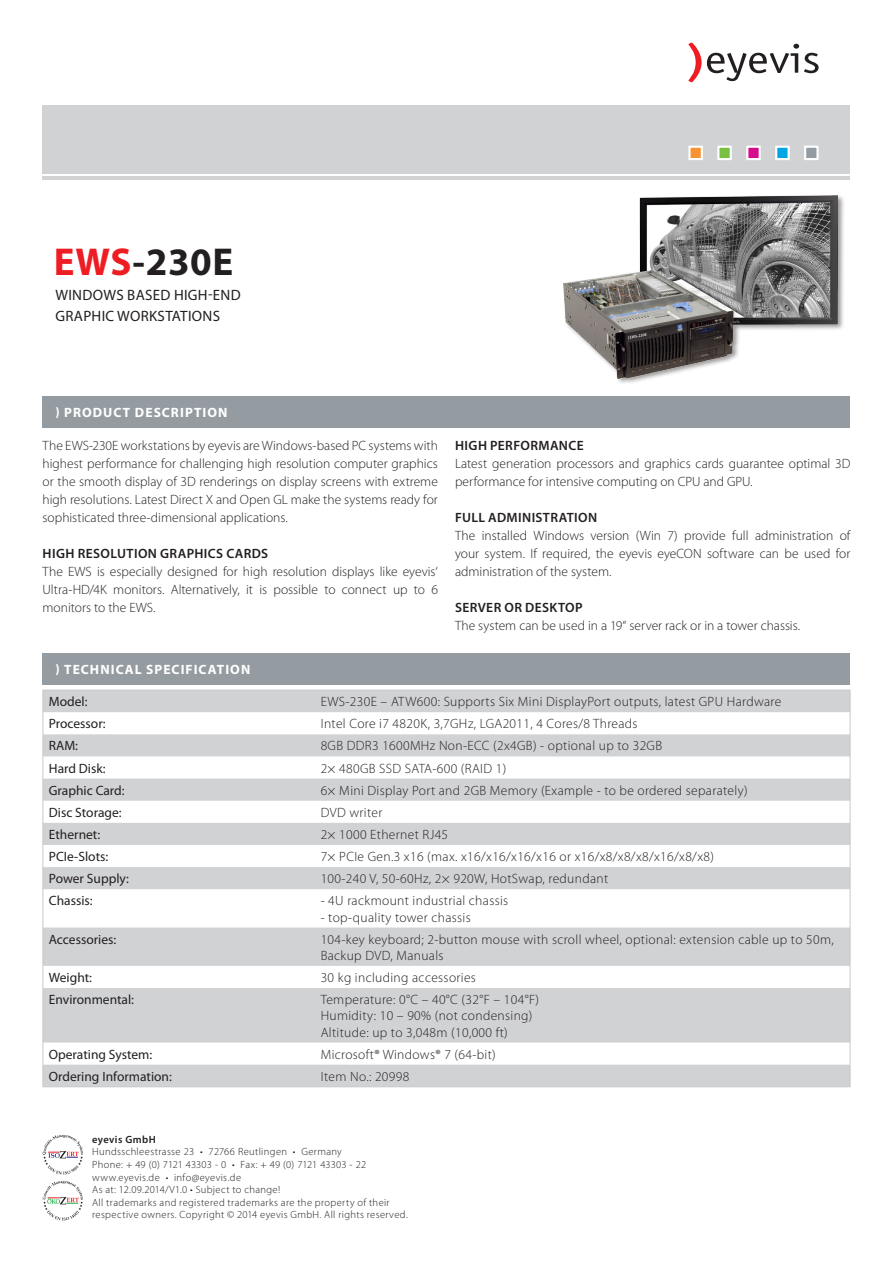
<style>
.page{position:relative;width:893px;height:1263px;background:#fff}
.page>*{position:absolute;margin:0;border:0;box-sizing:border-box;transform-origin:0 0}
.t1{font:700 39px "Myriad Pro";letter-spacing:.015em;color:#231f20}
.t2{font:15px/21px "Myriad Pro";letter-spacing:.02em;color:#231f20}
.t3{font:300 13.5px/18px "Myriad Pro";letter-spacing:.025em;color:#231f20;text-align:justify}
.t4{font:13.5px "Myriad Pro";color:#231f20}
.t5{font:300 13.5px/18px "Myriad Pro";color:#231f20}
.t6{font:600 13.5px "Myriad Pro";letter-spacing:.03em;color:#231f20}
.t7{font:700 13.5px "Myriad Pro";letter-spacing:.08em;color:#fff}
.t8{font:300 10.5px/12.6px "Myriad Pro";letter-spacing:.035em;color:#231f20}
.t9{font:300 10.5px "Myriad Pro";letter-spacing:.01em;color:#231f20}
.t10{font:600 10.5px "Myriad Pro";letter-spacing:.04em;color:#231f20}
.s1{color:#ee1d23}
</style>
<div class="page">
<svg style="left:688px;top:43px;width:131px;height:39px"></svg>
<hr style="left:43px;top:177px;width:807px;height:3px;background:#d1d2d4">
<div style="left:43px;top:105px;width:807px;height:68px;background:#d1d2d4"></div>
<div style="left:688px;top:146px;width:15px;height:14px;background:#f79332;border:2px solid #fff"></div>
<div style="left:717px;top:146px;width:15px;height:14px;background:#79c142;border:2px solid #fff"></div>
<div style="left:746px;top:146px;width:15px;height:14px;background:#d70c8c;border:2px solid #fff"></div>
<div style="left:775px;top:146px;width:15px;height:14px;background:#00a6e4;border:2px solid #fff"></div>
<div style="left:804px;top:146px;width:15px;height:14px;background:#959ca1;border:2px solid #fff"></div>
<div style="left:43px;top:396px;width:807px;height:31px;background:#959ca1"></div>
<div style="left:43px;top:654px;width:807px;height:31px;background:#959ca1"></div>
<svg style="left:44px;top:691px;width:806px;height:395px;fill:#d1d2d4"></svg>
<hr style="left:43px;top:690px;width:272px;height:1px;background:#c7c8ca">
<hr style="left:315px;top:690px;width:535px;height:1px;background:#c7c8ca">
<svg style="left:43px;top:691px;width:1px;height:198px"></svg>
<svg style="left:850px;top:690px;width:1px;height:199px"></svg>
<hr style="left:43px;top:889px;width:1px;height:38px;background:#c7c8ca">
<hr style="left:850px;top:889px;width:1px;height:38px;background:#c7c8ca">
<hr style="left:43px;top:927px;width:1px;height:39px;background:#c7c8ca">
<hr style="left:850px;top:927px;width:1px;height:39px;background:#c7c8ca">
<svg style="left:43px;top:966px;width:1px;height:22px"></svg>
<svg style="left:850px;top:966px;width:1px;height:22px"></svg>
<hr style="left:43px;top:988px;width:1px;height:54px;background:#c7c8ca">
<hr style="left:850px;top:988px;width:1px;height:54px;background:#c7c8ca">
<svg style="left:43px;top:1042px;width:1px;height:44px"></svg>
<svg style="left:850px;top:1042px;width:1px;height:44px"></svg>
<hr style="left:43px;top:1086px;width:272px;height:1px;background:#c7c8ca">
<hr style="left:315px;top:1086px;width:535px;height:1px;background:#c7c8ca">
<div style="left:562px;top:194px;width:283px;height:191px;background:#231f20;opacity:.46"></div>
<img style="left:564px;top:195px;width:274px;height:183px">
<svg style="left:43px;top:1135px;width:40px;height:39px"></svg>
<svg style="left:43px;top:1181px;width:40px;height:39px"></svg>
<p class="t1" style="left:54px;top:237px;width:181px"><span class="s1">EWS</span>-230E</p>
<p class="t2" style="left:55px;top:284px;width:187px">WINDOWS BASED HIGH-END<br>GRAPHIC WORKSTATIONS</p>
<p class="t7" style="left:55px;top:403px;width:174px">) PRODUCT DESCRIPTION</p>
<p class="t3" style="left:43px;top:436px;width:397px">The EWS-230E workstations by eyevis are Windows-based PC systems with highest performance for challenging high resolution computer graphics or the smooth display of 3D renderings on display screens with extreme high resolutions. Latest Direct X and Open GL make the systems ready for sophisticated three-dimensional applications.</p>
<p class="t6" style="left:43px;top:545px;width:227px">HIGH RESOLUTION GRAPHICS CARDS</p>
<p class="t3" style="left:43px;top:562px;width:397px">The EWS is especially designed for high resolution displays like eyevis‘ Ultra-HD/4K monitors. Alternatively, it is possible to connect up to 6 monitors to the EWS.</p>
<p class="t6" style="left:455px;top:437px;width:130px">HIGH PERFORMANCE</p>
<p class="t5" style="left:455px;top:454px;width:397px">Latest generation processors and graphics cards guarantee optimal 3D performance for intensive computing on CPU and GPU.</p>
<p class="t6" style="left:455px;top:509px;width:144px">FULL ADMINISTRATION</p>
<p class="t3" style="left:455px;top:526px;width:397px">The installed Windows version (Win 7) provide full administration of your system. If required, the eyevis eyeCON software can be used for administration of the system.</p>
<p class="t6" style="left:455px;top:599px;width:129px">SERVER OR DESKTOP</p>
<p class="t5" style="left:455px;top:616px;width:347px">The system can be used in a 19“ server rack or in a tower chassis.</p>
<p class="t7" style="left:55px;top:661px;width:196px">) TECHNICAL SPECIFICATION</p>
<p class="t4" style="left:49px;top:693px;width:40px">Model:</p>
<p class="t3" style="left:321px;top:692px;width:462px">EWS-230E – ATW600: Supports Six Mini DisplayPort outputs, latest GPU Hardware</p>
<p class="t4" style="left:49px;top:715px;width:58px">Processor:</p>
<p class="t3" style="left:321px;top:715px;width:318px">Intel Core i7 4820K, 3,7GHz, LGA2011, 4 Cores/8 Threads</p>
<p class="t4" style="left:49px;top:738px;width:31px">RAM:</p>
<p class="t3" style="left:321px;top:737px;width:343px">8GB DDR3 1600MHz Non-ECC (2x4GB) - optional up to 32GB</p>
<p class="t4" style="left:49px;top:760px;width:58px">Hard Disk:</p>
<p class="t3" style="left:321px;top:759px;width:187px">2× 480GB SSD SATA-600 (RAID 1)</p>
<p class="t4" style="left:49px;top:782px;width:77px">Graphic Card:</p>
<p class="t3" style="left:321px;top:781px;width:428px">6× Mini Display Port and 2GB Memory (Example - to be ordered separately)</p>
<p class="t4" style="left:49px;top:804px;width:74px">Disc Storage:</p>
<p class="t3" style="left:321px;top:803px;width:63px">DVD writer</p>
<p class="t4" style="left:49px;top:826px;width:53px">Ethernet:</p>
<p class="t3" style="left:321px;top:825px;width:129px">2× 1000 Ethernet RJ45</p>
<p class="t4" style="left:49px;top:848px;width:61px">PCIe-Slots:</p>
<p class="t3" style="left:321px;top:847px;width:395px">7× PCIe Gen.3 x16 (max. x16/x16/x16/x16 or x16/x8/x8/x8/x16/x8/x8)</p>
<p class="t4" style="left:49px;top:870px;width:82px">Power Supply:</p>
<p class="t3" style="left:321px;top:869px;width:289px">100-240 V, 50-60Hz, 2× 920W, HotSwap, redundant</p>
<p class="t4" style="left:49px;top:892px;width:45px">Chassis:</p>
<p class="t3" style="left:321px;top:892px;width:189px">- 4U rackmount industrial chassis</p>
<p class="t3" style="left:321px;top:908px;width:152px">- top-quality tower chassis</p>
<p class="t4" style="left:49px;top:931px;width:69px">Accessories:</p>
<p class="t3" style="left:321px;top:930px;width:515px">104-key keyboard; 2-button mouse with scroll wheel, optional: extension cable up to 50m,</p>
<p class="t3" style="left:321px;top:946px;width:124px">Backup DVD, Manuals</p>
<p class="t4" style="left:49px;top:969px;width:45px">Weight:</p>
<p class="t3" style="left:321px;top:968px;width:157px">30 kg including accessories</p>
<p class="t4" style="left:49px;top:991px;width:87px">Environmental:</p>
<p class="t3" style="left:321px;top:990px;width:220px">Temperature: 0°C – 40°C (32°F – 104°F)</p>
<p class="t3" style="left:321px;top:1007px;width:213px">Humidity: 10 – 90% (not condensing)</p>
<p class="t3" style="left:321px;top:1023px;width:189px">Altitude: up to 3,048m (10,000 ft)</p>
<p class="t4" style="left:49px;top:1046px;width:105px">Operating System:</p>
<p class="t3" style="left:321px;top:1045px;width:177px">Microsoft® Windows® 7 (64-bit)</p>
<p class="t4" style="left:49px;top:1068px;width:125px">Ordering Information:</p>
<p class="t3" style="left:321px;top:1067px;width:90px">Item No.: 20998</p>
<p class="t10" style="left:92px;top:1132px;width:65px">eyevis GmbH</p>
<p class="t8" style="left:92px;top:1145px;width:251px">Hundsschleestrasse 23 • 72766 Reutlingen • Germany</p>
<p class="t9" style="left:92px;top:1158px;width:276px">Phone: + 49 (0) 7121 43303 - 0 • Fax: + 49 (0) 7121 43303 - 22</p>
<p class="t8" style="left:92px;top:1171px;width:150px">www.eyevis.de • info@eyevis.de</p>
<p class="t8" style="left:92px;top:1183px;width:190px">As at: 12.09.2014/V1.0 • Subject to change!</p>
<p class="t8" style="left:92px;top:1196px;width:317px">All trademarks and registered trademarks are the property of their respective owners. Copyright © 2014 eyevis GmbH. All rights reserved.</p>
</div>
